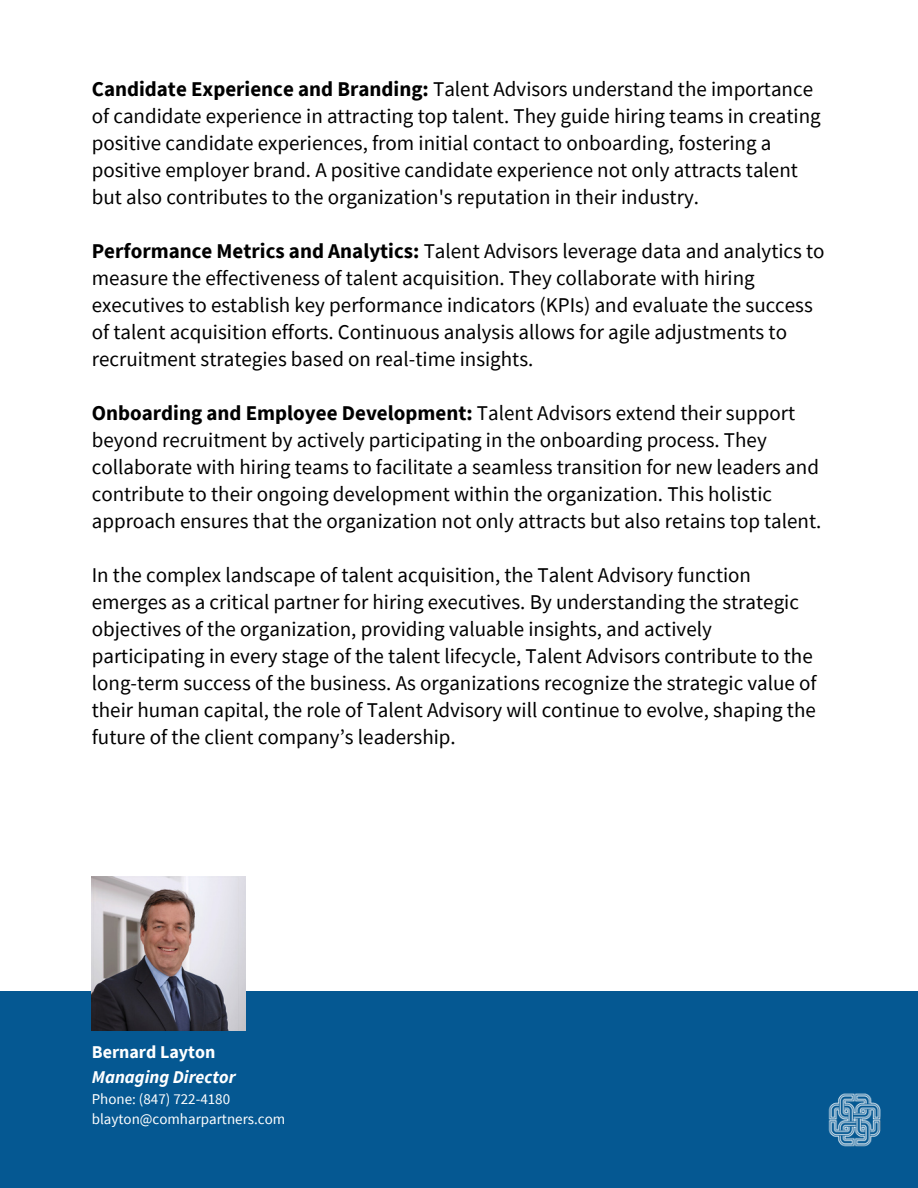
<style>
.page{position:relative;width:918px;height:1188px;background:#fff}
.page>*{position:absolute;margin:0;border:0;box-sizing:border-box;transform-origin:0 0}
.t1{font:21px/27px "Source Sans Pro";color:#000}
.t2{font:italic 700 18px "Source Sans Pro";color:#fff}
.t3{font:700 18px "Source Sans Pro";color:#fff}
.t4{font:15px "Source Sans Pro";color:#fff}
.s1{font-weight:700}
</style>
<div class="page">
<div style="left:0;top:992px;width:918px;height:196px;background:#055892"></div>
<img style="left:92px;top:876px;width:154px;height:154px">
<img style="left:828px;top:1093px;width:53px;height:54px">
<h1 class="t1" style="left:92px;top:75px;width:730px"><span class="s1">Candidate Experience and Branding:</span> Talent Advisors understand the importance of candidate experience in attracting top talent. They guide hiring teams in creating positive candidate experiences, from initial contact to onboarding, fostering a positive employer brand. A positive candidate experience not only attracts talent but also contributes to the organization's reputation in their industry.</h1>
<h1 class="t1" style="left:92px;top:237px;width:734px"><span class="s1">Performance Metrics and Analytics:</span> Talent Advisors leverage data and analytics to measure the effectiveness of talent acquisition. They collaborate with hiring executives to establish key performance indicators (KPIs) and evaluate the success of talent acquisition efforts. Continuous analysis allows for agile adjustments to recruitment strategies based on real-time insights.</h1>
<h1 class="t1" style="left:92px;top:399px;width:731px"><span class="s1">Onboarding and Employee Development:</span> Talent Advisors extend their support beyond recruitment by actively participating in the onboarding process. They collaborate with hiring teams to facilitate a seamless transition for new leaders and contribute to their ongoing development within the organization. This holistic approach ensures that the organization not only attracts but also retains top talent.</h1>
<h1 class="t1" style="left:92px;top:561px;width:726px">In the complex landscape of talent acquisition, the Talent Advisory function emerges as a critical partner for hiring executives. By understanding the strategic objectives of the organization, providing valuable insights, and actively participating in every stage of the talent lifecycle, Talent Advisors contribute to the long-term success of the business. As organizations recognize the strategic value of their human capital, the role of Talent Advisory will continue to evolve, shaping the future of the client company’s leadership.</h1>
<p class="t3" style="left:92px;top:1040px;width:125px">Bernard Layton</p>
<p class="t2" style="left:92px;top:1065px;width:145px">Managing Director</p>
<p class="t4" style="left:92px;top:1089px;width:140px">Phone: (847) 722-4180</p>
<p class="t4" style="left:92px;top:1110px;width:195px">blayton@comharpartners.com</p>
</div>
